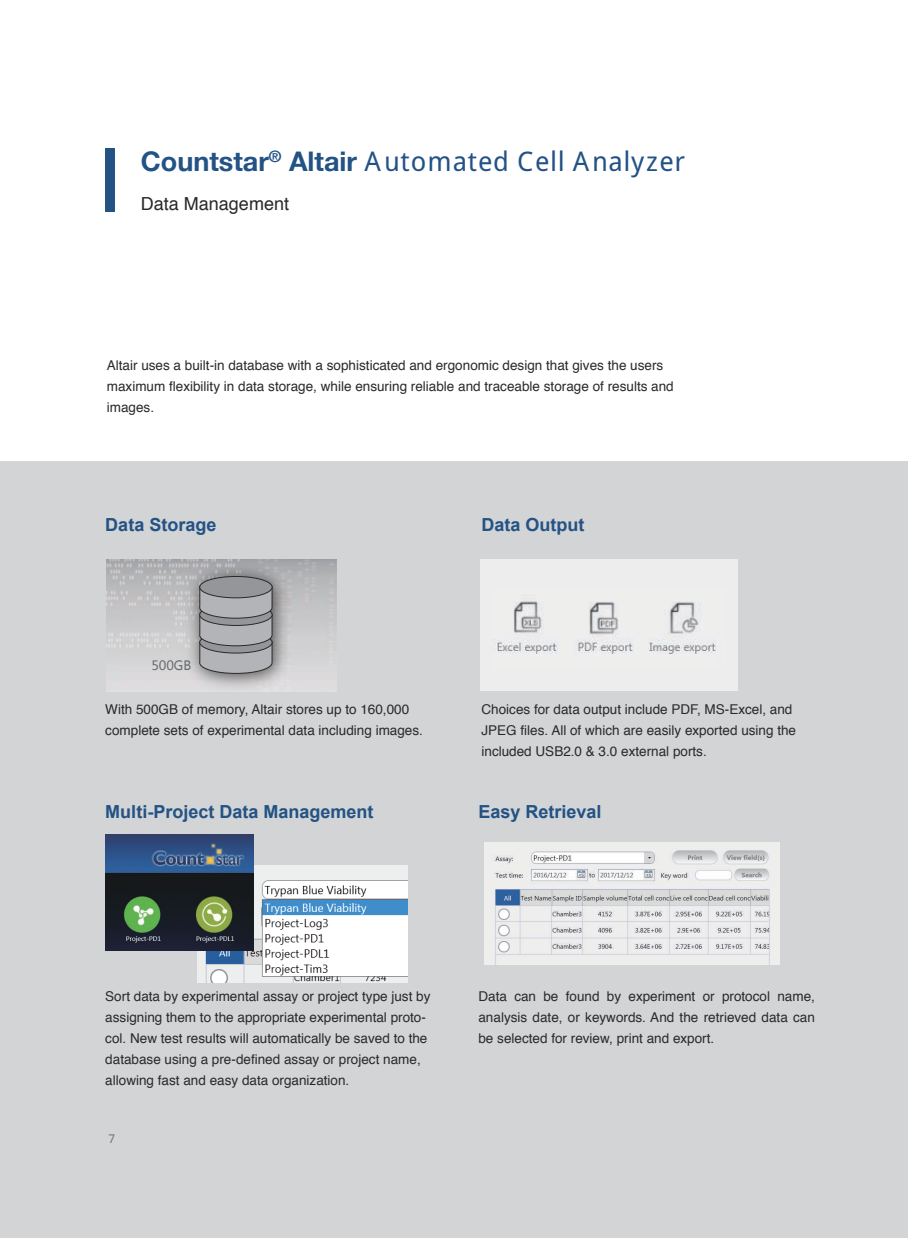
<style>
.page{position:relative;width:920px;height:1238px;background:#fff}
.page>*{position:absolute;margin:0;border:0;box-sizing:border-box;transform-origin:0 0}
.t1{font:27px "FZDHTJW GB1 0";color:#235285}
.t2{font:700 18px "Arial";color:#235285}
.t3{font:18px "Helvetica";color:#2b292a}
.t4{font:13.5px/21px "Helvetica";color:#2b292a}
.t5{font:12.75px "Microsoft Ya Hei";color:#6a6b6e}
.t6{font:12px "FZS3 JW GB1 0";color:#6f7174}
.s1{font-family:"Helvetica Neue";font-weight:700}
</style>
<div class="page">
<div style="left:0;top:460px;width:906px;height:777px;background:#d2d4d5"></div>
<img style="left:484px;top:842px;width:295px;height:122px">
<div style="left:480px;top:559px;width:257px;height:132px;background:#ededee"></div>
<img style="left:494px;top:601px;width:222px;height:53px">
<img style="left:197px;top:865px;width:210px;height:116px">
<img style="left:107px;top:559px;width:229px;height:132px">
<img style="left:179px;top:559px;width:118px;height:133px">
<svg style="left:199px;top:585px;width:74px;height:89px"></svg>
<div style="left:200px;top:576px;width:72px;height:22px;background:#95969a;border-radius:50%"></div>
<div style="left:199px;top:576px;width:73px;height:22px;border:1px solid #2b292a;border-radius:50%"></div>
<img style="left:105px;top:834px;width:148px;height:116px">
<div style="left:105px;top:148px;width:9px;height:64px;background:#235285"></div>
<h1 class="t1" style="left:141px;top:142px;width:545px"><span class="s1">Countstar</span><sup>Æ</sup> <span class="s1">Altair</span> `《〉“‘、〉ˇˉ?bˇ……?`’、…『』ˇ〕</h1>
<h2 class="t3" style="left:141px;top:196px;width:150px">Data Management</h2>
<p class="t4" style="left:107px;top:356px;width:568px">Altair uses a built-in database with a sophisticated and ergonomic design that gives the users maximum flexibility in data storage, while ensuring reliable and traceable storage of results and images.</p>
<h2 class="t2" style="left:105px;top:518px;width:113px">Data Storage</h2>
<h2 class="t2" style="left:481px;top:518px;width:104px">Data Output</h2>
<p class="t5" style="left:151px;top:660px;width:42px">500GB</p>
<p class="t4" style="left:105px;top:700px;width:319px">With 500GB of memory, Altair stores up to 160,000 complete sets of experimental data including images.</p>
<p class="t4" style="left:481px;top:700px;width:316px">Choices for data output include PDF, MS-Excel, and<br>JPEG files. All of which are easily exported using the included USB2.0 &amp; 3.0 external ports.</p>
<h2 class="t2" style="left:105px;top:805px;width:270px">Multi-Project Data Management</h2>
<h2 class="t2" style="left:478px;top:805px;width:125px">Easy Retrieval</h2>
<p class="t4" style="left:105px;top:987px;width:326px">Sort data by experimental assay or project type just by assigning them to the appropriate experimental proto&shy;col. New test results will automatically be saved to the database using a pre-defined assay or project name, allowing fast and easy data organization.</p>
<p class="t6" style="left:108px;top:1130px;width:8px">V</p>
<p class="t4" style="left:478px;top:987px;width:338px;text-align:justify">Data can be found by experiment or protocol name, analysis date, or keywords. And the retrieved data can be selected for review, print and export.</p>
</div>
